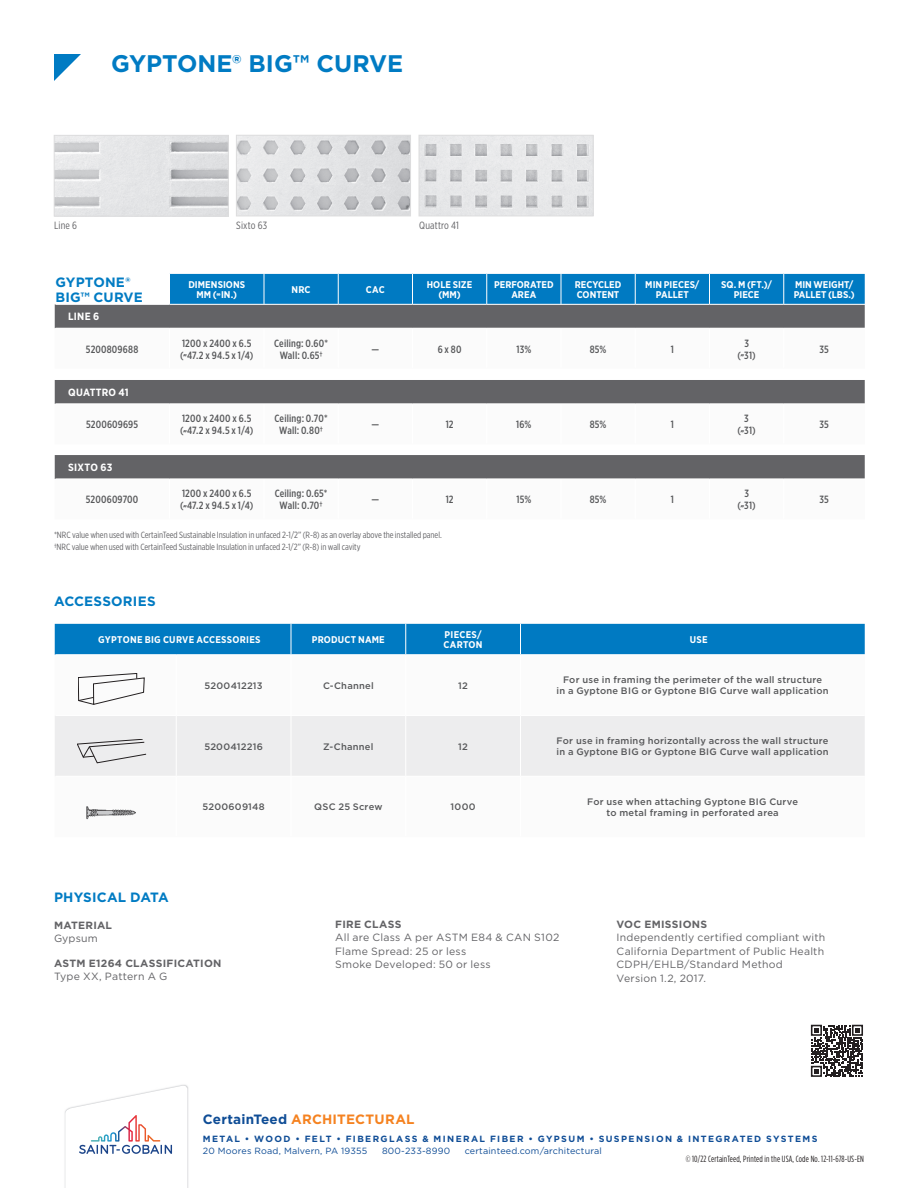
<style>
.page{position:relative;width:918px;height:1188px;background:#fff}
.page>*{position:absolute;margin:0;border:0;box-sizing:border-box;transform-origin:0 0}
.t1{font:700 24px "Gotham";color:#007bc3}
.t2{font:700 13.5px/15px "Gotham";letter-spacing:.01em;color:#007bc3}
.t3{font:700 13.5px "Gotham";letter-spacing:.015em;color:#f58220}
.t4{font:700 13.5px "Gotham";letter-spacing:.015em;color:#007ac2}
.t5{font:500 10.5px/12px "Gotham X Narrow";letter-spacing:.015em;color:#57585a;text-align:center}
.t6{font:10.5px/13.5px "Gotham";letter-spacing:.02em;color:#636366}
.t7{font:700 10.5px "Gotham";letter-spacing:.025em;color:#636366}
.t8{font:700 10.5px "Gotham Narrow";letter-spacing:.02em;color:#fff}
.t9{font:10.5px "Gotham X Narrow";letter-spacing:.015em;color:#636366}
.t10{font:700 9.75px/9.8px "Gotham Narrow";letter-spacing:.005em;color:#fff;text-align:center}
.t11{font:700 9.75px "Gotham Narrow";letter-spacing:.03em;color:#fff}
.t12{font:700 9.75px/9.8px "Gotham Narrow";letter-spacing:.025em;color:#fff}
.t13{font:500 9.3px/10.8px "Gotham";letter-spacing:.025em;color:#57585a;text-align:center}
.t14{font:9px/12px "Gotham X Narrow";letter-spacing:-.005em;color:#636366}
.t15{font:700 9px "Gotham";letter-spacing:.15em;color:#0f4d96}
.t16{font:9px "Gotham";letter-spacing:.02em;color:#0f4d96}
.t17{font:9px "Gotham Condensed";letter-spacing:.015em;color:#231f20}
.s1{color:#0f4d96}
</style>
<div class="page">
<img style="left:64px;top:1084px;width:125px;height:104px">
<svg style="left:65px;top:1085px;width:122px;height:103px"></svg>
<div style="left:55px;top:624px;width:810px;height:31px;background:#007ac2"></div>
<div style="left:55px;top:716px;width:810px;height:60px;background:#ededee"></div>
<hr style="left:291px;top:624px;width:1px;height:30px;background:#fff">
<hr style="left:405px;top:624px;width:1px;height:30px;background:#fff">
<hr style="left:520px;top:624px;width:1px;height:30px;background:#fff">
<hr style="left:56px;top:654px;width:120px;height:1px;background:#fff">
<hr style="left:176px;top:654px;width:115px;height:1px;background:#fff">
<hr style="left:291px;top:654px;width:115px;height:1px;background:#fff">
<hr style="left:406px;top:654px;width:114px;height:1px;background:#fff">
<hr style="left:520px;top:654px;width:346px;height:1px;background:#fff">
<hr style="left:176px;top:716px;width:1px;height:60px;background:#fff">
<hr style="left:291px;top:716px;width:1px;height:60px;background:#fff">
<hr style="left:405px;top:716px;width:1px;height:60px;background:#fff">
<hr style="left:520px;top:716px;width:1px;height:60px;background:#fff">
<svg style="left:78px;top:673px;width:66px;height:32px"></svg>
<svg style="left:77px;top:739px;width:69px;height:24px;background:#d1d1d2"></svg>
<img style="left:86px;top:806px;width:50px;height:14px">
<svg style="left:55px;top:274px;width:810px;height:54px;background:#417ca0"></svg>
<hr style="left:169px;top:274px;width:1px;height:30px;background:#fff">
<hr style="left:264px;top:274px;width:1px;height:30px;background:#fff">
<hr style="left:338px;top:274px;width:1px;height:30px;background:#fff">
<hr style="left:412px;top:274px;width:1px;height:30px;background:#fff">
<hr style="left:486px;top:274px;width:1px;height:30px;background:#fff">
<hr style="left:561px;top:274px;width:1px;height:30px;background:#fff">
<hr style="left:635px;top:274px;width:1px;height:30px;background:#fff">
<hr style="left:709px;top:274px;width:1px;height:30px;background:#fff">
<hr style="left:783px;top:274px;width:1px;height:30px;background:#fff">
<hr style="left:56px;top:304px;width:114px;height:1px;background:#fff">
<hr style="left:710px;top:304px;width:74px;height:1px;background:#fff">
<hr style="left:784px;top:304px;width:82px;height:1px;background:#fff">
<hr style="left:170px;top:304px;width:94px;height:1px;background:#fff">
<hr style="left:264px;top:304px;width:74px;height:1px;background:#fff">
<hr style="left:338px;top:304px;width:74px;height:1px;background:#fff">
<hr style="left:412px;top:304px;width:75px;height:1px;background:#fff">
<hr style="left:487px;top:304px;width:74px;height:1px;background:#fff">
<hr style="left:561px;top:304px;width:74px;height:1px;background:#fff">
<hr style="left:635px;top:304px;width:75px;height:1px;background:#fff">
<div style="left:55px;top:380px;width:810px;height:24px;background:#636366"></div>
<div style="left:55px;top:455px;width:810px;height:24px;background:#636366"></div>
<img style="left:56px;top:137px;width:171px;height:77px">
<div style="left:54px;top:135px;width:175px;height:81px;border:1px solid #ddddde"></div>
<img style="left:238px;top:137px;width:171px;height:77px">
<div style="left:236px;top:135px;width:175px;height:81px;border:1px solid #ddddde"></div>
<img style="left:421px;top:137px;width:170px;height:77px">
<div style="left:419px;top:135px;width:174px;height:81px;border:1px solid #ddddde"></div>
<svg style="left:54px;top:54px;width:27px;height:27px"></svg>
<svg style="left:810px;top:1024px;width:53px;height:53px"></svg>
<h1 class="t1" style="left:111px;top:47px;width:294px">GYPTONE® BIG™ CURVE</h1>
<p class="t9" style="left:54px;top:219px;width:25px">Line 6</p>
<p class="t9" style="left:236px;top:219px;width:33px">Sixto 63</p>
<p class="t9" style="left:419px;top:219px;width:41px">Quattro 41</p>
<h2 class="t2" style="left:56px;top:274px;width:89px">GYPTONE®<br>BIG™ CURVE</h2>
<p class="t10" style="left:188px;top:279px;width:58px">DIMENSIONS<br>MM (~~IN.)</p>
<p class="t10" style="left:292px;top:284px;width:21px">NRC</p>
<p class="t10" style="left:366px;top:284px;width:20px">CAC</p>
<p class="t10" style="left:427px;top:279px;width:47px">HOLE SIZE (MM)</p>
<p class="t10" style="left:494px;top:279px;width:61px">PERFORATED<br>AREA</p>
<p class="t10" style="left:575px;top:279px;width:48px;text-align:left">RECYCLED<br>CONTENT</p>
<p class="t10" style="left:645px;top:279px;width:56px">MIN PIECES/<br>PALLET</p>
<p class="t10" style="left:721px;top:279px;width:52px">SQ. M (FT.)/<br>PIECE</p>
<p class="t10" style="left:794px;top:279px;width:63px;text-align:left">MIN WEIGHT/<br>PALLET (LBS.)</p>
<p class="t8" style="left:68px;top:310px;width:33px">LINE 6</p>
<p class="t5" style="left:86px;top:343px;width:54px">5200809688</p>
<p class="t5" style="left:180px;top:337px;width:75px;text-align:left">1200 x 2400 x 6.5 (~~47.2 x 94.5 x 1/4)</p>
<p class="t5" style="left:274px;top:337px;width:55px">Ceiling: 0.60*<br>Wall: 0.65†</p>
<p class="t5" style="left:372px;top:343px;width:9px">—</p>
<p class="t5" style="left:438px;top:343px;width:25px">6 x 80</p>
<p class="t5" style="left:516px;top:343px;width:16px">13%</p>
<p class="t5" style="left:590px;top:343px;width:18px">85%</p>
<p class="t5" style="left:671px;top:343px;width:5px">1</p>
<p class="t5" style="left:737px;top:337px;width:20px">3 (~~31)</p>
<p class="t5" style="left:820px;top:343px;width:11px">35</p>
<p class="t8" style="left:68px;top:386px;width:62px">QUATTRO 41</p>
<p class="t5" style="left:86px;top:419px;width:54px">5200609695</p>
<p class="t5" style="left:180px;top:413px;width:75px;text-align:left">1200 x 2400 x 6.5 (~~47.2 x 94.5 x 1/4)</p>
<p class="t5" style="left:275px;top:413px;width:55px">Ceiling: 0.70*<br>Wall: 0.80†</p>
<p class="t5" style="left:372px;top:419px;width:9px">—</p>
<p class="t5" style="left:446px;top:419px;width:9px">12</p>
<p class="t5" style="left:516px;top:419px;width:17px">16%</p>
<p class="t5" style="left:590px;top:419px;width:18px">85%</p>
<p class="t5" style="left:671px;top:419px;width:5px">1</p>
<p class="t5" style="left:737px;top:413px;width:20px">3 (~~31)</p>
<p class="t5" style="left:820px;top:419px;width:11px">35</p>
<p class="t8" style="left:68px;top:461px;width:46px">SIXTO 63</p>
<p class="t5" style="left:86px;top:494px;width:54px">5200609700</p>
<p class="t5" style="left:180px;top:488px;width:75px;text-align:left">1200 x 2400 x 6.5 (~~47.2 x 94.5 x 1/4)</p>
<p class="t5" style="left:275px;top:488px;width:54px">Ceiling: 0.65*<br>Wall: 0.70†</p>
<p class="t5" style="left:372px;top:494px;width:9px">—</p>
<p class="t5" style="left:446px;top:494px;width:9px">12</p>
<p class="t5" style="left:516px;top:494px;width:16px">15%</p>
<p class="t5" style="left:590px;top:494px;width:18px">85%</p>
<p class="t5" style="left:671px;top:494px;width:5px">1</p>
<p class="t5" style="left:737px;top:488px;width:20px">3 (~~31)</p>
<p class="t5" style="left:820px;top:494px;width:11px">35</p>
<p class="t14" style="left:54px;top:529px;width:389px">*NRC value when used with CertainTeed Sustainable Insulation in unfaced 2-1/2” (R-8) as an overlay above the installed panel. †NRC value when used with CertainTeed Sustainable Insulation in unfaced 2-1/2” (R-8) in wall cavity</p>
<h2 class="t4" style="left:54px;top:592px;width:103px">ACCESSORIES</h2>
<p class="t11" style="left:98px;top:633px;width:164px">GYPTONE BIG CURVE ACCESSORIES</p>
<p class="t10" style="left:312px;top:635px;width:74px">PRODUCT NAME</p>
<p class="t12" style="left:444px;top:630px;width:41px">PIECES/<br>CARTON</p>
<p class="t10" style="left:690px;top:635px;width:19px">USE</p>
<p class="t13" style="left:205px;top:680px;width:59px">5200412213</p>
<p class="t13" style="left:323px;top:680px;width:52px">C-Channel</p>
<p class="t13" style="left:458px;top:680px;width:11px">12</p>
<p class="t13" style="left:557px;top:675px;width:274px">For use in framing the perimeter of the wall structure<br>in a Gyptone BIG or Gyptone BIG Curve wall application</p>
<p class="t13" style="left:204px;top:741px;width:60px">5200412216</p>
<p class="t13" style="left:323px;top:741px;width:52px">Z-Channel</p>
<p class="t13" style="left:458px;top:741px;width:11px">12</p>
<p class="t13" style="left:557px;top:735px;width:274px;text-align:left">For use in framing horizontally across the wall structure in a Gyptone BIG or Gyptone BIG Curve wall application</p>
<p class="t13" style="left:202px;top:802px;width:64px">5200609148</p>
<p class="t13" style="left:314px;top:802px;width:70px">QSC 25 Screw</p>
<p class="t13" style="left:451px;top:802px;width:26px">1000</p>
<p class="t13" style="left:587px;top:796px;width:212px">For use when attaching Gyptone BIG Curve to metal framing in perforated area</p>
<h2 class="t2" style="left:54px;top:889px;width:116px">PHYSICAL DATA</h2>
<p class="t7" style="left:54px;top:918px;width:60px">MATERIAL</p>
<p class="t6" style="left:54px;top:932px;width:45px">Gypsum</p>
<p class="t7" style="left:54px;top:956px;width:169px">ASTM E1264 CLASSIFICATION</p>
<p class="t6" style="left:54px;top:969px;width:115px">Type XX, Pattern A G</p>
<p class="t7" style="left:335px;top:917px;width:68px">FIRE CLASS</p>
<p class="t6" style="left:335px;top:931px;width:226px">All are Class A per ASTM E84 &amp; CAN S102<br>Flame Spread: 25 or less<br>Smoke Developed: 50 or less</p>
<p class="t7" style="left:617px;top:917px;width:92px">VOC EMISSIONS</p>
<p class="t6" style="left:617px;top:931px;width:210px">Independently certified compliant with<br>California Department of Public Health<br>CDPH/EHLB/Standard Method<br>Version 1.2, 2017.</p>
<h2 class="t3" style="left:203px;top:1111px;width:213px"><span class="s1">CertainTeed</span> ARCHITECTURAL</h2>
<p class="t15" style="left:203px;top:1133px;width:616px">METAL • WOOD • FELT • FIBERGLASS &amp; MINERAL FIBER • GYPSUM • SUSPENSION &amp; INTEGRATED SYSTEMS</p>
<p class="t16" style="left:203px;top:1145px;width:166px">20 Moores Road, Malvern, PA 19355</p>
<p class="t16" style="left:382px;top:1145px;width:69px">800-233-8990</p>
<p class="t16" style="left:465px;top:1145px;width:139px">certainteed.com/architectural</p>
<p class="t17" style="left:686px;top:1154px;width:180px">© 10/22 CertainTeed, Printed in the USA, Code No. 12-11-678-US-EN</p>
</div>
